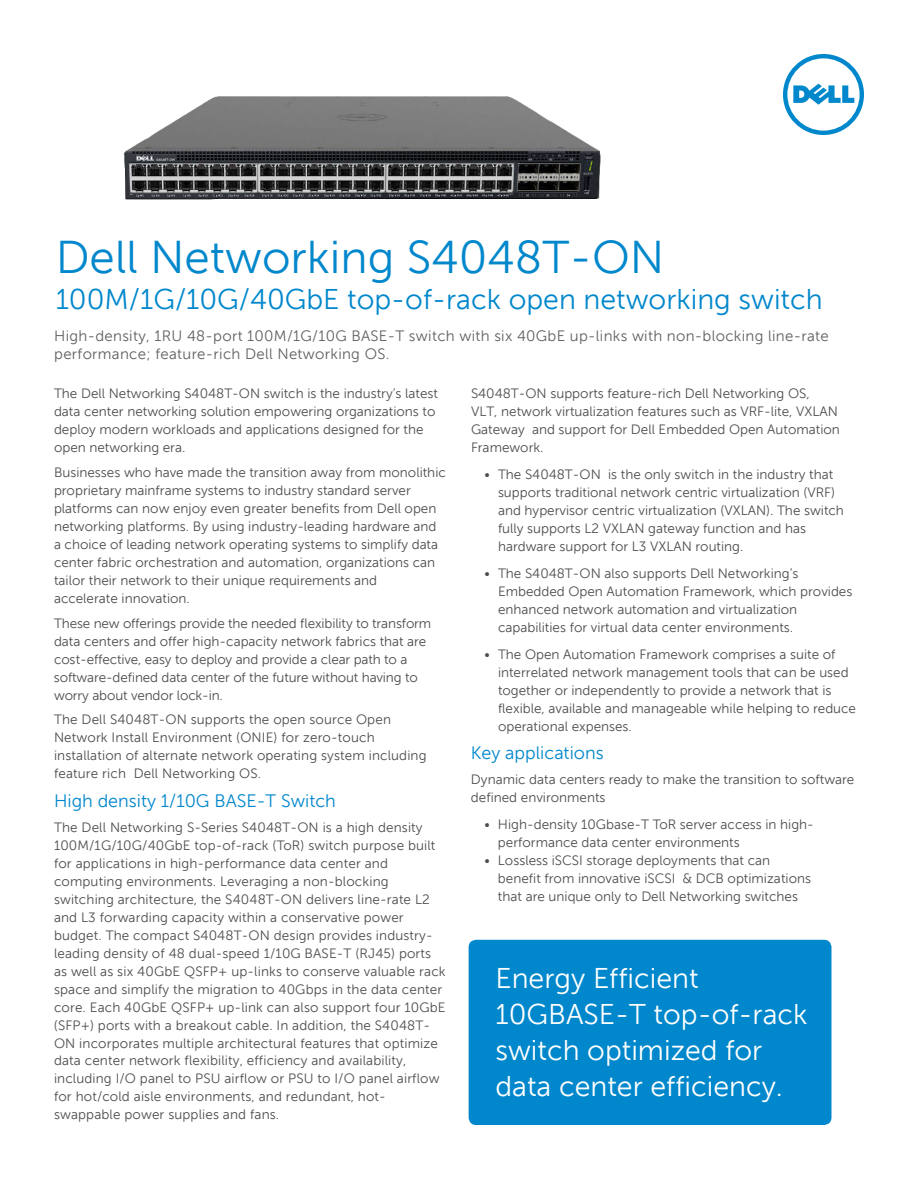
<style>
.page{position:relative;width:918px;height:1188px;background:#fff}
.page>*{position:absolute;margin:0;border:0;box-sizing:border-box;transform-origin:0 0}
.t1{font:45.9px "Museo Sans For Dell";color:#0087cc}
.t2{font:28.5px/36px "Museo Sans For Dell";color:#fff}
.t3{font:28.5px "Museo Sans For Dell";color:#0087cc}
.t4{font:18px "Museo Sans For Dell";color:#0087cc}
.t5{font:15px/18px "Museo Sans For Dell";letter-spacing:.02em;color:#606060}
.t6{font:13.5px/18px "Museo Sans For Dell";color:#4d4d4f}
</style>
<div class="page">
<svg style="left:783px;top:54px;width:81px;height:81px"></svg>
<div style="left:469px;top:940px;width:362px;height:185px;background:#0087cc;border-radius:7px"></div>
<img style="left:123px;top:96px;width:478px;height:104px">
<h1 class="t1" style="left:56px;top:233px;width:610px">Dell Networking S4048T-ON</h1>
<h2 class="t3" style="left:56px;top:284px;width:769px">100M/1G/10G/40GbE top-of-rack open networking switch</h2>
<p class="t5" style="left:54px;top:327px;width:776px">High-density, 1RU 48-port 100M/1G/10G BASE-T switch with six 40GbE up-links with non-blocking line-rate performance; feature-rich Dell Networking OS.</p>
<p class="t6" style="left:54px;top:385px;width:386px">The Dell Networking S4048T-ON switch is the industry’s latest data center networking solution empowering organizations to deploy modern workloads and applications designed for the open networking era.</p>
<p class="t6" style="left:54px;top:463px;width:393px">Businesses who have made the transition away from monolithic proprietary mainframe systems to industry standard server platforms can now enjoy even greater benefits from Dell open networking platforms. By using industry-leading hardware and a choice of leading network operating systems to simplify data center fabric orchestration and automation, organizations can tailor their network to their unique requirements and<br>accelerate innovation.</p>
<p class="t6" style="left:54px;top:614px;width:379px">These new offerings provide the needed flexibility to transform data centers and offer high-capacity network fabrics that are cost-effective, easy to deploy and provide a clear path to a software-defined data center of the future without having to worry about vendor lock-in.</p>
<p class="t6" style="left:54px;top:711px;width:374px">The Dell S4048T-ON supports the open source Open Network Install Environment (ONIE) for zero-touch installation of alternate network operating system including feature rich Dell Networking OS.</p>
<h3 class="t4" style="left:54px;top:791px;width:283px">High density 1/10G BASE-T Switch</h3>
<p class="t6" style="left:54px;top:818px;width:393px">The Dell Networking S-Series S4048T-ON is a high density 100M/1G/10G/40GbE top-of-rack (ToR) switch purpose built for applications in high-performance data center and computing environments. Leveraging a non-blocking switching architecture, the S4048T-ON delivers line-rate L2 and L3 forwarding capacity within a conservative power budget. The compact S4048T-ON design provides industry&shy;leading density of 48 dual-speed 1/10G BASE-T (RJ45) ports as well as six 40GbE QSFP+ up-links to conserve valuable rack space and simplify the migration to 40Gbps in the data center core. Each 40GbE QSFP+ up-link can also support four 10GbE (SFP+) ports with a breakout cable. In addition, the S4048T-ON incorporates multiple architectural features that optimize data center network flexibility, efficiency and availability, including I/O panel to PSU airflow or PSU to I/O panel airflow for hot/cold aisle environments, and redundant, hot&shy;swappable power supplies and fans.</p>
<p class="t6" style="left:471px;top:385px;width:370px">S4048T-ON supports feature-rich Dell Networking OS,<br>VLT, network virtualization features such as VRF-lite, VXLAN Gateway and support for Dell Embedded Open Automation Framework.</p>
<p class="t6" style="left:498px;top:465px;width:347px;text-indent:-14px">• The S4048T-ON is the only switch in the industry that supports traditional network centric virtualization (VRF) and hypervisor centric virtualization (VXLAN). The switch fully supports L2 VXLAN gateway function and has hardware support for L3 VXLAN routing.</p>
<p class="t6" style="left:498px;top:564px;width:356px;text-indent:-14px">• The S4048T-ON also supports Dell Networking’s Embedded Open Automation Framework, which provides enhanced network automation and virtualization capabilities for virtual data center environments.</p>
<p class="t6" style="left:498px;top:645px;width:360px;text-indent:-14px">• The Open Automation Framework comprises a suite of interrelated network management tools that can be used together or independently to provide a network that is flexible, available and manageable while helping to reduce operational expenses.</p>
<h3 class="t4" style="left:471px;top:743px;width:134px">Key applications</h3>
<p class="t6" style="left:471px;top:770px;width:385px">Dynamic data centers ready to make the transition to software defined environments</p>
<p class="t6" style="left:498px;top:815px;width:317px;text-indent:-13px">• High-density 10Gbase-T ToR server access in high&shy;performance data center environments</p>
<p class="t6" style="left:498px;top:851px;width:315px;text-indent:-13px">• Lossless iSCSI storage deployments that can benefit from innovative iSCSI &amp; DCB optimizations that are unique only to Dell Networking switches</p>
<h2 class="t2" style="left:495px;top:961px;width:314px">Energy Efficient<br>10GBASE-T top-of-rack switch optimized for data center efficiency.</h2>
</div>
